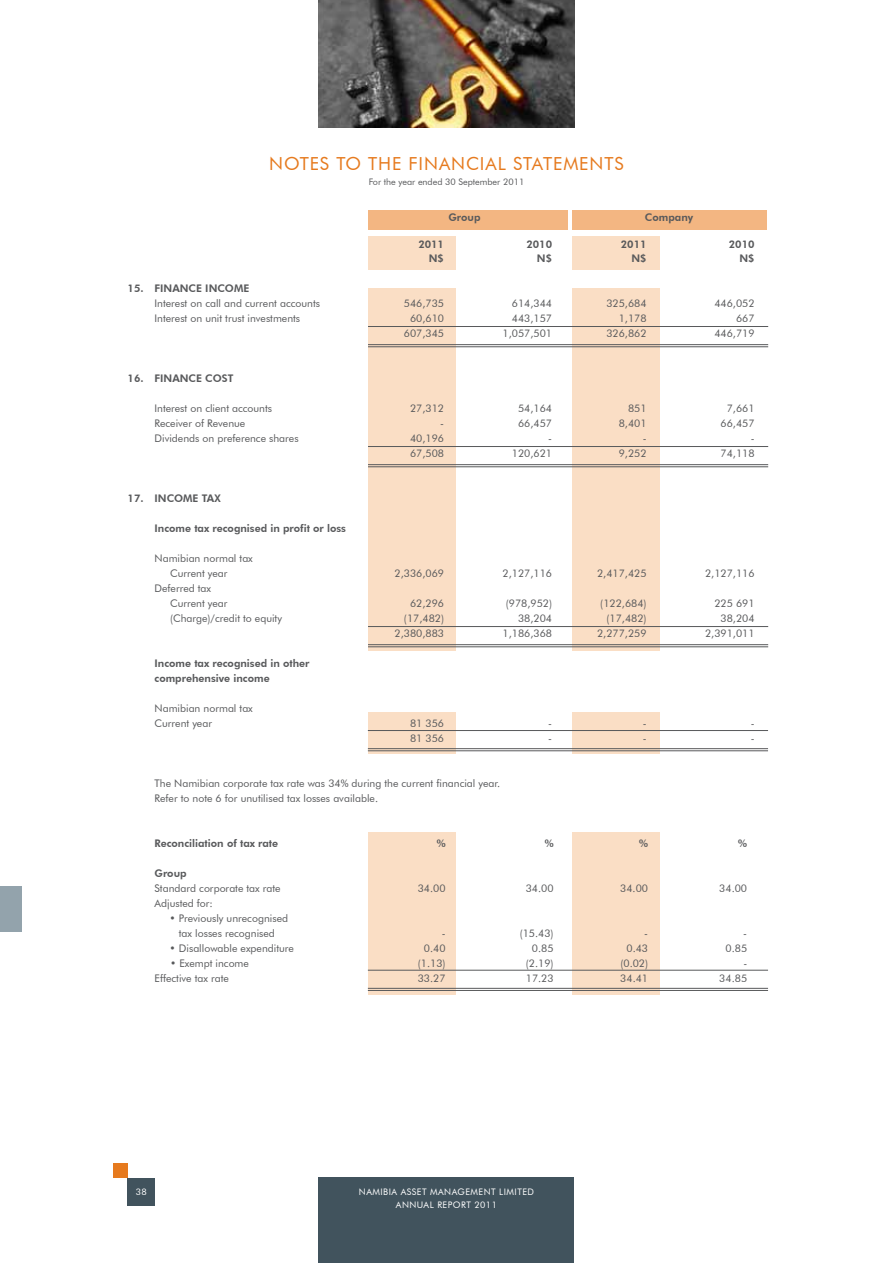
<style>
.page{position:relative;width:893px;height:1263px;background:#fff}
.page>*{position:absolute;margin:0;border:0;box-sizing:border-box;transform-origin:0 0}
.t1{font:18px "Futura BT";letter-spacing:.05em;color:#e67a1e}
.t2{font:10.5px/15px "Futura BT";color:#58595b}
.t3{font:800 10.5px/15px "Futura BT";color:#58595b}
.t4{font:9px/13.5px "Futura BT";letter-spacing:.05em;color:#fff;text-align:center}
.t5{font:9px "Futura BT";color:#58595b}
</style>
<div class="page">
<div style="left:319px;top:1178px;width:255px;height:85px;background:#41535d"></div>
<div style="left:128px;top:1178px;width:27px;height:27px;background:#41535d"></div>
<div style="left:113px;top:1163px;width:15px;height:15px;background:#e67a1e"></div>
<div style="left:0;top:886px;width:21px;height:46px;background:#93a3ac"></div>
<img style="left:319px;top:0;width:255px;height:127px">
<div style="left:572px;top:236px;width:87px;height:759px;background:#fadec5"></div>
<div style="left:368px;top:236px;width:87px;height:759px;background:#fadec5"></div>
<div style="left:346px;top:754px;width:429px;height:77px;background:#fff"></div>
<div style="left:368px;top:211px;width:200px;height:19px;background:#f3b682"></div>
<div style="left:572px;top:211px;width:195px;height:19px;background:#f3b682"></div>
<div style="left:306px;top:271px;width:489px;height:17px;background:#fff"></div>
<hr style="left:368px;top:326px;width:400px;height:1px;background:#58595b">
<hr style="left:368px;top:346px;width:400px;height:1px;background:#58595b">
<hr style="left:368px;top:344px;width:400px;height:1px;background:#58595b">
<hr style="left:368px;top:446px;width:400px;height:1px;background:#58595b">
<hr style="left:368px;top:466px;width:400px;height:1px;background:#58595b">
<hr style="left:368px;top:464px;width:400px;height:1px;background:#58595b">
<hr style="left:368px;top:626px;width:400px;height:1px;background:#58595b">
<hr style="left:368px;top:646px;width:400px;height:1px;background:#58595b">
<hr style="left:368px;top:644px;width:400px;height:1px;background:#58595b">
<div style="left:346px;top:651px;width:429px;height:60px;background:#fff"></div>
<hr style="left:368px;top:970px;width:400px;height:1px;background:#58595b">
<hr style="left:368px;top:990px;width:400px;height:1px;background:#58595b">
<hr style="left:368px;top:988px;width:400px;height:1px;background:#58595b">
<hr style="left:368px;top:730px;width:400px;height:1px;background:#58595b">
<hr style="left:368px;top:750px;width:400px;height:1px;background:#58595b">
<hr style="left:368px;top:748px;width:400px;height:1px;background:#58595b">
<h1 class="t1" style="left:269px;top:153px;width:356px">NOTES TO THE FINANCIAL STATEMENTS</h1>
<p class="t5" style="left:369px;top:176px;width:157px">For the year ended 30 September 2011</p>
<p class="t3" style="left:448px;top:209px;width:34px">Group</p>
<p class="t3" style="left:645px;top:209px;width:50px">Company</p>
<p class="t3" style="left:418px;top:237px;width:27px">2011</p>
<p class="t3" style="left:526px;top:237px;width:27px">2010</p>
<p class="t3" style="left:621px;top:237px;width:27px">2011</p>
<p class="t3" style="left:729px;top:237px;width:27px">2010</p>
<p class="t3" style="left:429px;top:251px;width:17px">N$</p>
<p class="t3" style="left:537px;top:251px;width:17px">N$</p>
<p class="t3" style="left:631px;top:251px;width:17px">N$</p>
<p class="t3" style="left:739px;top:251px;width:17px">N$</p>
<p class="t3" style="left:128px;top:281px;width:123px">15. FINANCE INCOME</p>
<p class="t2" style="left:155px;top:296px;width:167px">Interest on call and current accounts</p>
<p class="t2" style="left:404px;top:296px;width:42px">546,735</p>
<p class="t2" style="left:512px;top:296px;width:42px">614,344</p>
<p class="t2" style="left:606px;top:296px;width:42px">325,684</p>
<p class="t2" style="left:714px;top:296px;width:42px">446,052</p>
<p class="t2" style="left:155px;top:311px;width:147px">Interest on unit trust investments</p>
<p class="t2" style="left:410px;top:311px;width:36px">60,610</p>
<p class="t2" style="left:512px;top:311px;width:42px">443,157</p>
<p class="t2" style="left:619px;top:311px;width:29px">1,178</p>
<p class="t2" style="left:736px;top:311px;width:20px">667</p>
<p class="t2" style="left:404px;top:326px;width:42px">607,345</p>
<p class="t2" style="left:503px;top:326px;width:51px">1,057,501</p>
<p class="t2" style="left:606px;top:326px;width:42px">326,862</p>
<p class="t2" style="left:714px;top:326px;width:42px">446,719</p>
<p class="t3" style="left:128px;top:371px;width:107px">16. FINANCE COST</p>
<p class="t2" style="left:155px;top:401px;width:119px">Interest on client accounts</p>
<p class="t2" style="left:410px;top:401px;width:36px">27,312</p>
<p class="t2" style="left:518px;top:401px;width:36px">54,164</p>
<p class="t2" style="left:628px;top:401px;width:20px">851</p>
<p class="t2" style="left:727px;top:401px;width:29px">7,661</p>
<p class="t2" style="left:155px;top:416px;width:92px">Receiver of Revenue</p>
<p class="t2" style="left:440px;top:416px;width:5px">-</p>
<p class="t2" style="left:518px;top:416px;width:36px">66,457</p>
<p class="t2" style="left:619px;top:416px;width:29px">8,401</p>
<p class="t2" style="left:720px;top:416px;width:36px">66,457</p>
<p class="t2" style="left:155px;top:431px;width:146px">Dividends on preference shares</p>
<p class="t2" style="left:410px;top:431px;width:36px">40,196</p>
<p class="t2" style="left:548px;top:431px;width:5px">-</p>
<p class="t2" style="left:643px;top:431px;width:5px">-</p>
<p class="t2" style="left:751px;top:431px;width:5px">-</p>
<p class="t2" style="left:410px;top:446px;width:36px">67,508</p>
<p class="t2" style="left:512px;top:446px;width:42px">120,621</p>
<p class="t2" style="left:619px;top:446px;width:29px">9,252</p>
<p class="t2" style="left:720px;top:446px;width:36px">74,118</p>
<p class="t3" style="left:128px;top:491px;width:95px">17. INCOME TAX</p>
<p class="t3" style="left:155px;top:521px;width:193px">Income tax recognised in profit or loss</p>
<p class="t2" style="left:170px;top:551px;width:84px;text-indent:-15px">Namibian normal tax<br>Current year</p>
<p class="t2" style="left:395px;top:566px;width:51px">2,336,069</p>
<p class="t2" style="left:503px;top:566px;width:51px">2,127,116</p>
<p class="t2" style="left:597px;top:566px;width:51px">2,417,425</p>
<p class="t2" style="left:705px;top:566px;width:51px">2,127,116</p>
<p class="t2" style="left:170px;top:581px;width:59px;text-indent:-15px">Deferred tax<br>Current year</p>
<p class="t2" style="left:410px;top:596px;width:36px">62,296</p>
<p class="t2" style="left:506px;top:596px;width:48px">(978,952)</p>
<p class="t2" style="left:600px;top:596px;width:48px">(122,684)</p>
<p class="t2" style="left:714px;top:596px;width:42px">225 691</p>
<p class="t2" style="left:170px;top:611px;width:113px">(Charge)/credit to equity</p>
<p class="t2" style="left:404px;top:611px;width:42px">(17,482)</p>
<p class="t2" style="left:518px;top:611px;width:36px">38,204</p>
<p class="t2" style="left:606px;top:611px;width:42px">(17,482)</p>
<p class="t2" style="left:720px;top:611px;width:36px">38,204</p>
<p class="t2" style="left:395px;top:626px;width:51px">2,380,883</p>
<p class="t2" style="left:503px;top:626px;width:51px">1,186,368</p>
<p class="t2" style="left:597px;top:626px;width:51px">2,277,259</p>
<p class="t2" style="left:705px;top:626px;width:51px">2,391,011</p>
<p class="t3" style="left:155px;top:656px;width:157px">Income tax recognised in other comprehensive income</p>
<p class="t2" style="left:155px;top:701px;width:100px">Namibian normal tax<br>Current year</p>
<p class="t2" style="left:410px;top:716px;width:36px">81 356</p>
<p class="t2" style="left:548px;top:716px;width:5px">-</p>
<p class="t2" style="left:643px;top:716px;width:5px">-</p>
<p class="t2" style="left:751px;top:716px;width:5px">-</p>
<p class="t2" style="left:410px;top:731px;width:36px">81 356</p>
<p class="t2" style="left:548px;top:731px;width:5px">-</p>
<p class="t2" style="left:643px;top:731px;width:5px">-</p>
<p class="t2" style="left:751px;top:731px;width:5px">-</p>
<p class="t2" style="left:155px;top:776px;width:347px">The Namibian corporate tax rate was 34% during the current financial year.<br>Refer to note 6 for unutilised tax losses available.</p>
<p class="t3" style="left:155px;top:836px;width:125px">Reconciliation of tax rate</p>
<p class="t3" style="left:437px;top:836px;width:10px">%</p>
<p class="t3" style="left:545px;top:836px;width:10px">%</p>
<p class="t3" style="left:639px;top:836px;width:10px">%</p>
<p class="t3" style="left:738px;top:836px;width:10px">%</p>
<p class="t3" style="left:155px;top:866px;width:34px">Group</p>
<p class="t2" style="left:155px;top:881px;width:128px">Standard corporate tax rate</p>
<p class="t2" style="left:418px;top:881px;width:29px">34.00</p>
<p class="t2" style="left:526px;top:881px;width:29px">34.00</p>
<p class="t2" style="left:620px;top:881px;width:29px">34.00</p>
<p class="t2" style="left:719px;top:881px;width:29px">34.00</p>
<p class="t2" style="left:155px;top:896px;width:60px">Adjusted for:</p>
<p class="t2" style="left:170px;top:911px;width:120px;text-align:center">• Previously unrecognised tax losses recognised</p>
<p class="t2" style="left:442px;top:926px;width:5px">-</p>
<p class="t2" style="left:520px;top:926px;width:35px">(15.43)</p>
<p class="t2" style="left:644px;top:926px;width:5px">-</p>
<p class="t2" style="left:743px;top:926px;width:5px">-</p>
<p class="t2" style="left:170px;top:941px;width:126px">• Disallowable expenditure</p>
<p class="t2" style="left:424px;top:941px;width:23px">0.40</p>
<p class="t2" style="left:532px;top:941px;width:23px">0.85</p>
<p class="t2" style="left:626px;top:941px;width:23px">0.43</p>
<p class="t2" style="left:725px;top:941px;width:23px">0.85</p>
<p class="t2" style="left:170px;top:956px;width:80px">• Exempt income</p>
<p class="t2" style="left:418px;top:956px;width:29px">(1.13)</p>
<p class="t2" style="left:526px;top:956px;width:29px">(2.19)</p>
<p class="t2" style="left:620px;top:956px;width:29px">(0.02)</p>
<p class="t2" style="left:743px;top:956px;width:5px">-</p>
<p class="t2" style="left:155px;top:971px;width:76px">Effective tax rate</p>
<p class="t2" style="left:418px;top:971px;width:29px">33.27</p>
<p class="t2" style="left:526px;top:971px;width:29px">17.23</p>
<p class="t2" style="left:620px;top:971px;width:29px">34.41</p>
<p class="t2" style="left:719px;top:971px;width:29px">34.85</p>
<p class="t4" style="left:136px;top:1185px;width:13px">38</p>
<p class="t4" style="left:359px;top:1184px;width:177px">NAMIBIA ASSET MANAGEMENT LIMITED<br>ANNUAL REPORT 2011</p>
</div>
